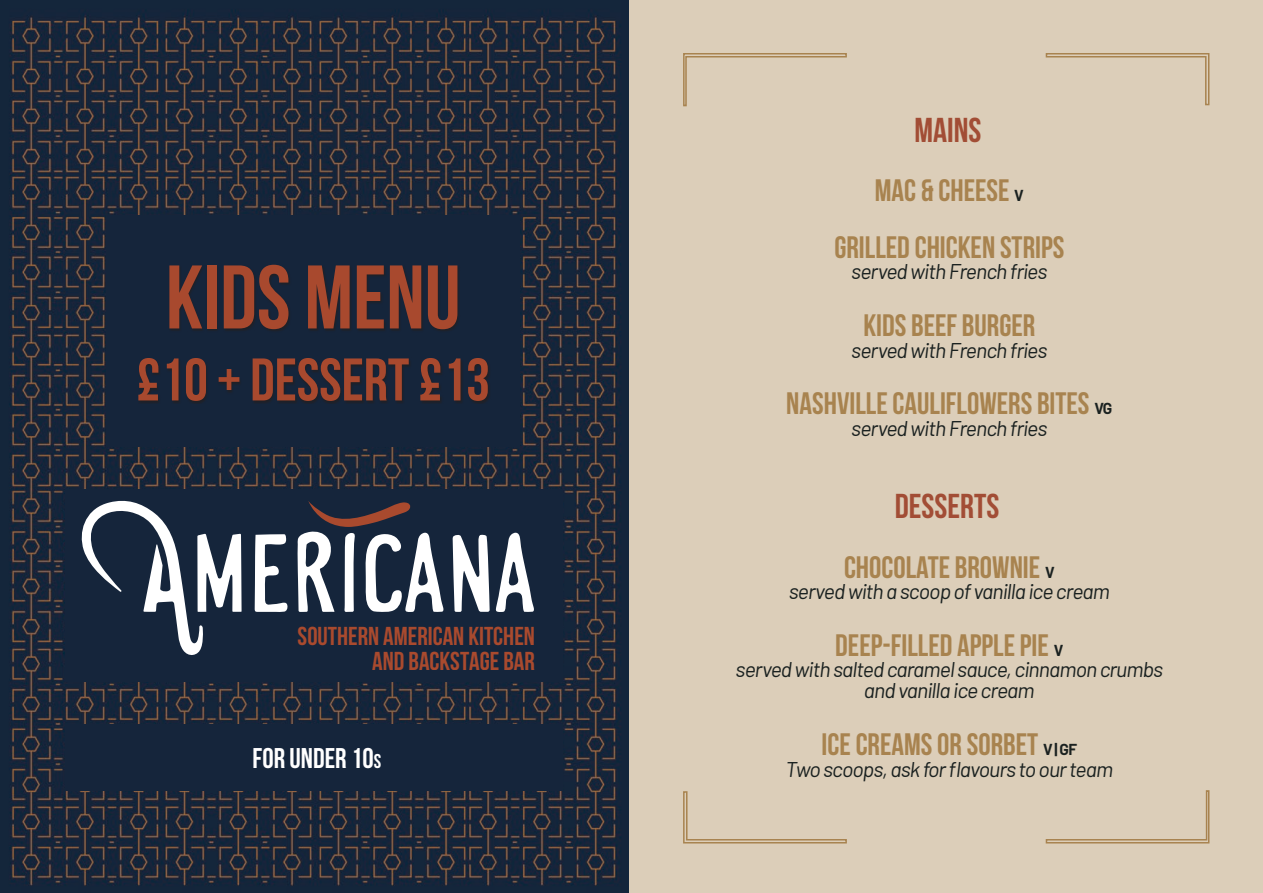
<style>
.page{position:relative;width:1263px;height:893px;background:#fff}
.page>*{position:absolute;margin:0;border:0;box-sizing:border-box;transform-origin:0 0}
.t1{font:700 90px "Bebas Neue";color:#a8492e}
.t2{font:700 60px "Bebas Neue";color:#a8492e}
.t3{font:34.5px "Bebas Neue";color:#a24d35}
.t4{font:31.05px "Bebas Neue";color:#a8834f}
.t5{font:28.5px "Bebas Neue";color:#fff}
.t6{font:25.95px/25px "Bebas Neue";color:#a94a2e;text-align:right}
.t7{font:italic 21.3px "Barlow";letter-spacing:-.04em;color:#1a2120}
.s1{font-size:19.95px}
.s2{font-family:"Barlow";font-weight:700;font-size:15.45px;color:#1a2120}
</style>
<div class="page">
<img style="left:0;top:0;width:629px;height:893px">
<div style="left:106px;top:215px;width:414px;height:231px;background:#15253b"></div>
<div style="left:65px;top:489px;width:498px;height:192px;background:#15253b"></div>
<div style="left:629px;top:0;width:634px;height:893px;background:#dcceb9"></div>
<svg style="left:683px;top:53px;width:164px;height:54px"></svg>
<svg style="left:1045px;top:53px;width:165px;height:53px"></svg>
<svg style="left:1045px;top:790px;width:165px;height:54px"></svg>
<svg style="left:683px;top:791px;width:164px;height:53px"></svg>
<div style="left:138px;top:264px;width:353px;height:140px;background:#231f20;opacity:.75"></div>
<svg style="left:255px;top:534px;width:33px;height:78px"></svg>
<svg style="left:82px;top:501px;width:160px;height:154px"></svg>
<svg style="left:453px;top:533px;width:81px;height:79px"></svg>
<svg style="left:297px;top:501px;width:146px;height:111px"></svg>
<div style="left:65px;top:724px;width:498px;height:66px;background:#15253b"></div>
<p class="t1" style="left:166px;top:248px;width:296px">KIDS MENU</p>
<p class="t2" style="left:137px;top:347px;width:355px">£10 + DESSERT £13</p>
<p class="t6" style="left:298px;top:623px;width:239px">SOUTHERN AMERICAN KITCHEN<br>AND BACKSTAGE BAR</p>
<p class="t5" style="left:253px;top:742px;width:130px">FOR UNDER 10<span class="s1">s</span></p>
<p class="t3" style="left:914px;top:111px;width:68px">MAINS</p>
<p class="t4" style="left:875px;top:173px;width:151px">MAC &amp; CHEESE <span class="s2">V</span></p>
<p class="t4" style="left:834px;top:230px;width:231px">GRILLED CHICKEN STRIPS</p>
<p class="t7" style="left:851px;top:258px;width:198px">served with French fries</p>
<p class="t4" style="left:863px;top:308px;width:173px">KIDS BEEF BURGER</p>
<p class="t7" style="left:851px;top:337px;width:198px">served with French fries</p>
<p class="t4" style="left:786px;top:387px;width:328px">NASHVILLE CAULIFLOWERS BITES <span class="s2">VG</span></p>
<p class="t7" style="left:851px;top:415px;width:198px">served with French fries</p>
<p class="t3" style="left:895px;top:487px;width:106px">DESSERTS</p>
<p class="t4" style="left:844px;top:550px;width:212px">CHOCOLATE BROWNIE <span class="s2">V</span></p>
<p class="t7" style="left:789px;top:578px;width:323px">served with a scoop of vanilla ice cream</p>
<p class="t4" style="left:835px;top:628px;width:230px">DEEP-FILLED APPLE PIE <span class="s2">V</span></p>
<p class="t7" style="left:735px;top:656px;width:429px">served with salted caramel sauce, cinnamon crumbs</p>
<p class="t7" style="left:864px;top:677px;width:172px">and vanilla ice cream</p>
<p class="t4" style="left:822px;top:727px;width:257px">ICE CREAMS OR SORBET <span class="s2">V | GF</span></p>
<p class="t7" style="left:785px;top:756px;width:329px">Two scoops, ask for flavours to our team</p>
</div>
